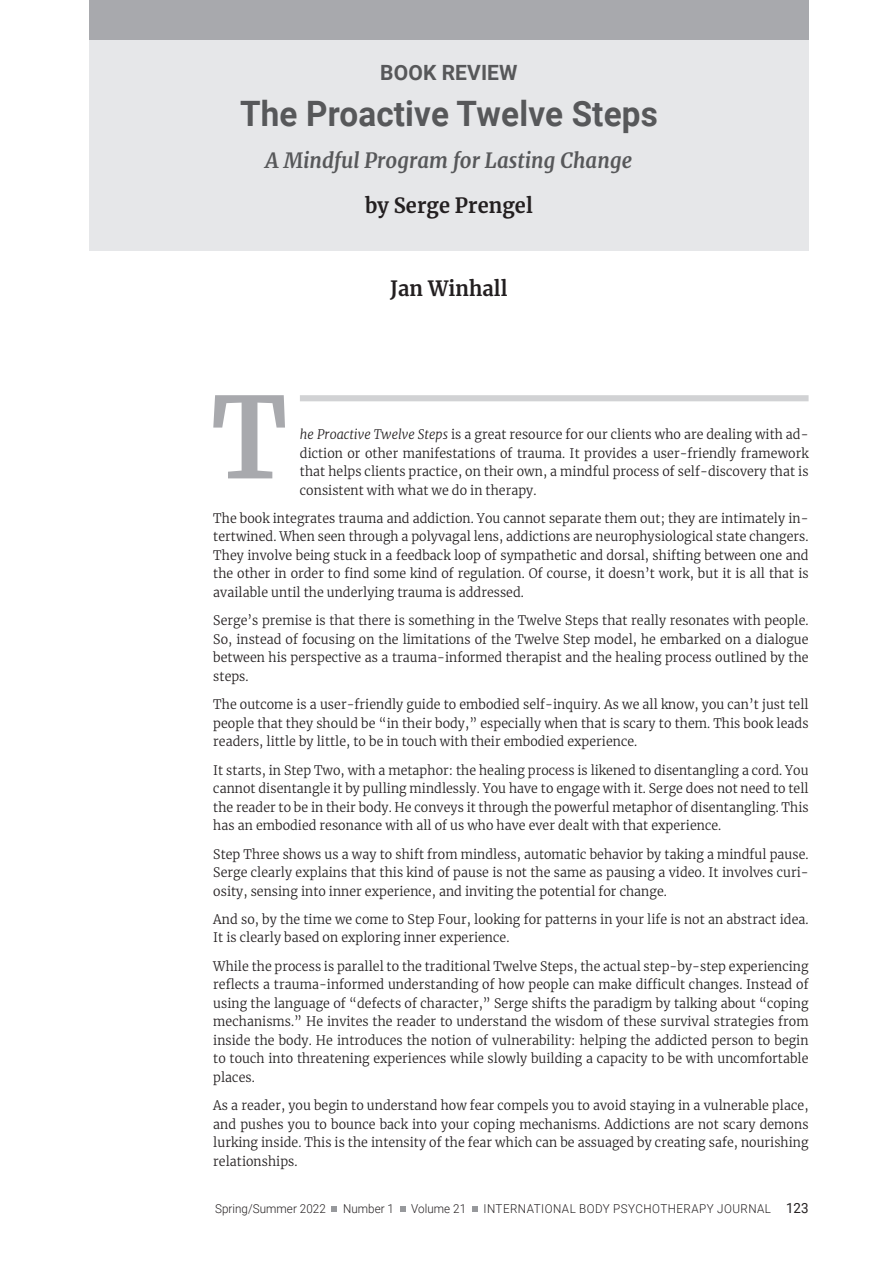
<style>
.page{position:relative;width:883px;height:1265px;background:#fff}
.page>*{position:absolute;margin:0;border:0;box-sizing:border-box;transform-origin:0 0}
.t1{font:700 35px "Roboto";letter-spacing:.005em;color:#57585a;scale:.95 1}
.Subtitle{font:italic 700 21px "Merriweather";letter-spacing:.005em;color:#57585a;scale:.95 1}
.Author_s_Names{font:700 21px "Merriweather";letter-spacing:.005em;color:#231f20;scale:.95 1}
.t2{font:700 21px "Roboto";letter-spacing:.005em;color:#57585a}
.Body_Text{font:300 13.12px/18.6px "Merriweather";letter-spacing:.005em;color:#231f20;text-align:justify;scale:.95 1}
.t3{font:300 12.25px "Roboto";letter-spacing:.025em;color:#231f20;scale:.95 1}
.t4{font:300 12.25px "Roboto";letter-spacing:.005em;color:#231f20;scale:.95 1}
.s1{font-style:italic}
.s2{font-weight:400;font-size:14px}
</style>
<div class="page">
<svg style="left:332px;top:1206px;width:5px;height:6px"></svg>
<svg style="left:400px;top:1206px;width:5px;height:6px"></svg>
<svg style="left:472px;top:1206px;width:5px;height:6px"></svg>
<div style="left:89px;top:0;width:720px;height:251px;background:#e6e7e9"></div>
<div style="left:89px;top:0;width:720px;height:40px;background:#a8a9ad"></div>
<div style="left:300px;top:395px;width:509px;height:6px;background:#d1d2d4"></div>
<svg style="left:213px;top:395px;width:72px;height:83px"></svg>
<p class="t2" style="left:380px;top:58px;width:139px">BOOK REVIEW</p>
<p class="t1" style="left:240px;top:89px;width:441px">The Proactive Twelve Steps</p>
<p class="Subtitle" style="left:266px;top:146px;width:387px">A Mindful Program for Lasting Change</p>
<p class="Author_s_Names" style="left:365px;top:191px;width:178px">by Serge Prengel</p>
<p class="Author_s_Names" style="left:390px;top:274px;width:125px">Jan Winhall</p>
<p class="Body_Text" style="left:300px;top:425px;width:537px"><span class="s1">he Proactive Twelve Steps</span> is a great resource for our clients who are dealing with ad&shy;diction or other manifestations of trauma. It provides a user-friendly framework that helps clients practice, on their own, a mindful process of self-discovery that is consistent with what we do in therapy.</p>
<p class="Body_Text" style="left:213px;top:509px;width:628px">The book integrates trauma and addiction. You cannot separate them out; they are intimately in&shy;tertwined. When seen through a polyvagal lens, addictions are neurophysiological state changers.<br>They involve being stuck in a feedback loop of sympathetic and dorsal, shifting between one and the other in order to find some kind of regulation. Of course, it doesn’t work, but it is all that is available until the underlying trauma is addressed.</p>
<p class="Body_Text" style="left:213px;top:611px;width:628px">Serge’s premise is that there is something in the Twelve Steps that really resonates with people.<br>So, instead of focusing on the limitations of the Twelve Step model, he embarked on a dialogue between his perspective as a trauma-informed therapist and the healing process outlined by the steps.</p>
<p class="Body_Text" style="left:213px;top:695px;width:628px">The outcome is a user-friendly guide to embodied self-inquiry. As we all know, you can’t just tell people that they should be “in their body,” especially when that is scary to them. This book leads readers, little by little, to be in touch with their embodied experience.</p>
<p class="Body_Text" style="left:213px;top:760px;width:628px">It starts, in Step Two, with a metaphor: the healing process is likened to disentangling a cord. You cannot disentangle it by pulling mindlessly. You have to engage with it. Serge does not need to tell the reader to be in their body. He conveys it through the powerful metaphor of disentangling. This has an embodied resonance with all of us who have ever dealt with that experience.</p>
<p class="Body_Text" style="left:213px;top:844px;width:628px">Step Three shows us a way to shift from mindless, automatic behavior by taking a mindful pause.<br>Serge clearly explains that this kind of pause is not the same as pausing a video. It involves curi&shy;osity, sensing into inner experience, and inviting the potential for change.</p>
<p class="Body_Text" style="left:213px;top:910px;width:628px">And so, by the time we come to Step Four, looking for patterns in your life is not an abstract idea.<br>It is clearly based on exploring inner experience.</p>
<p class="Body_Text" style="left:213px;top:956px;width:628px">While the process is parallel to the traditional Twelve Steps, the actual step-by-step experiencing reflects a trauma-informed understanding of how people can make difficult changes. Instead of using the language of “defects of character,” Serge shifts the paradigm by talking about “coping mechanisms.” He invites the reader to understand the wisdom of these survival strategies from inside the body. He introduces the notion of vulnerability: helping the addicted person to begin to touch into threatening experiences while slowly building a capacity to be with uncomfortable places.</p>
<p class="Body_Text" style="left:213px;top:1096px;width:628px">As a reader, you begin to understand how fear compels you to avoid staying in a vulnerable place, and pushes you to bounce back into your coping mechanisms. Addictions are not scary demons lurking inside. This is the intensity of the fear which can be assuaged by creating safe, nourishing relationships.</p>
<p class="t4" style="left:215px;top:1201px;width:118px">Spring/Summer 2022</p>
<p class="t3" style="left:343px;top:1201px;width:55px">Number 1</p>
<p class="t4" style="left:411px;top:1201px;width:59px">Volume 21</p>
<p class="t3" style="left:483px;top:1201px;width:344px">INTERNATIONAL BODY PSYCHOTHERAPY JOURNAL <span class="s2">123</span></p>
</div>
